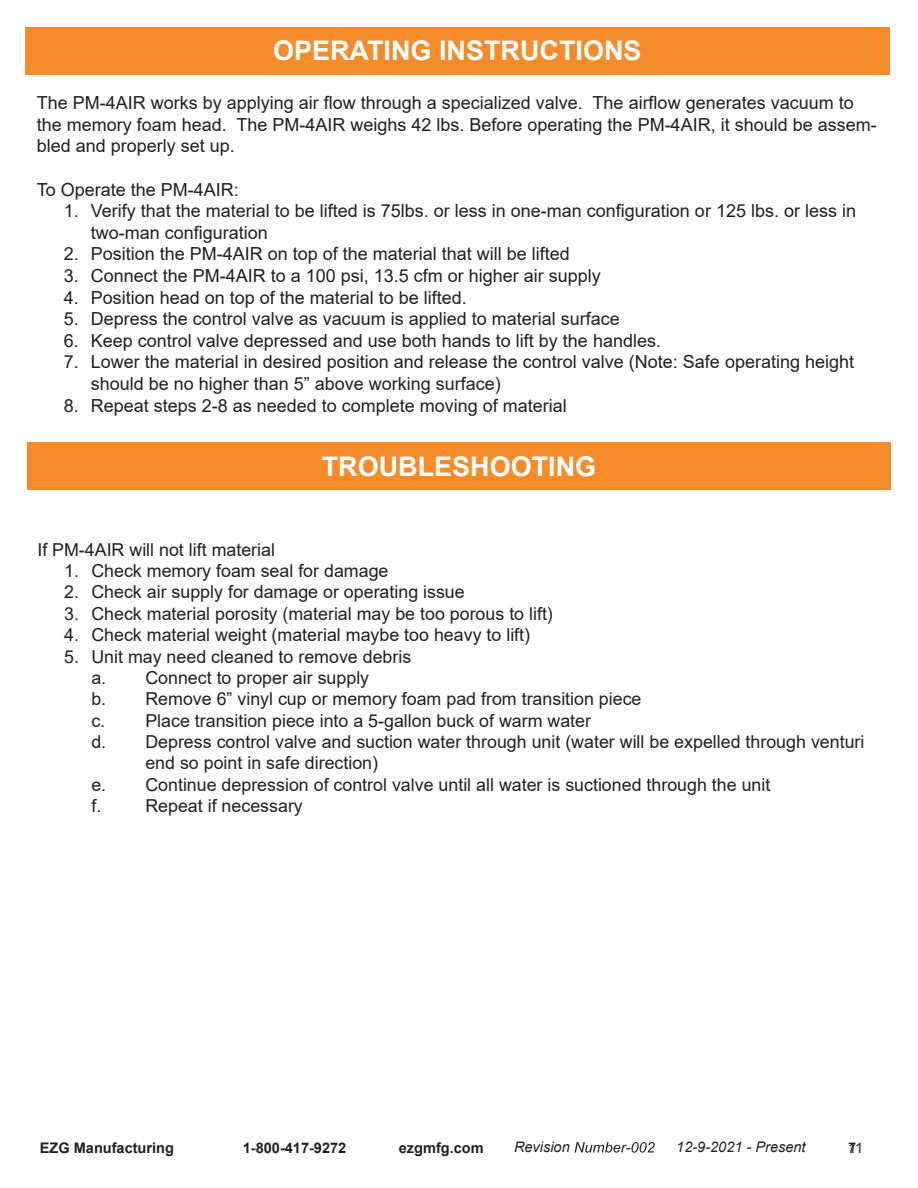
<style>
.page{position:relative;width:918px;height:1188px;background:#fff}
.page>*{position:absolute;margin:0;border:0;box-sizing:border-box;transform-origin:0 0}
.t1{font:700 27px "Arial";color:#fff}
.t2{font:18px/21.6px "Arial";color:#231f20}
.t3{font:17.85px/21.5px "Arial";color:#231f20}
.t4{font:700 14.55px "Arial";color:#231f20}
.t5{font:italic 14.55px "Arial";color:#231f20}
.t6{font:14.55px "Arial";color:#231f20}
</style>
<div class="page">
<svg style="left:575px;top:1142px;width:80px;height:11px"></svg>
<div style="left:25px;top:27px;width:864px;height:47px;background:#f68c29"></div>
<div style="left:27px;top:442px;width:864px;height:47px;background:#f68c29"></div>
<p class="t1" style="left:273px;top:32px;width:370px">OPERATING INSTRUCTIONS</p>
<p class="t2" style="left:37px;top:92px;width:842px">The PM-4AIR works by applying air flow through a specialized valve. The airflow generates vacuum to the memory foam head. The PM-4AIR weighs 42 lbs. Before operating the PM-4AIR, it should be assem&shy;bled and properly set up.</p>
<p class="t2" style="left:37px;top:178px;width:204px">To Operate the PM-4AIR:</p>
<p class="t2" style="left:91px;top:200px;width:767px;text-indent:-27px">1. Verify that the material to be lifted is 75lbs. or less in one-man configuration or 125 lbs. or less in two-man configuration</p>
<p class="t2" style="left:64px;top:243px;width:508px">2. Position the PM-4AIR on top of the material that will be lifted</p>
<p class="t2" style="left:64px;top:265px;width:539px">3. Connect the PM-4AIR to a 100 psi, 13.5 cfm or higher air supply</p>
<p class="t2" style="left:64px;top:286px;width:405px">4. Position head on top of the material to be lifted.</p>
<p class="t2" style="left:64px;top:308px;width:558px">5. Depress the control valve as vacuum is applied to material surface</p>
<p class="t2" style="left:64px;top:330px;width:599px">6. Keep control valve depressed and use both hands to lift by the handles.</p>
<p class="t2" style="left:91px;top:351px;width:765px;text-indent:-27px">7. Lower the material in desired position and release the control valve (Note: Safe operating height should be no higher than 5” above working surface)</p>
<p class="t2" style="left:64px;top:394px;width:505px">8. Repeat steps 2-8 as needed to complete moving of material</p>
<p class="t1" style="left:322px;top:447px;width:276px">TROUBLESHOOTING</p>
<p class="t3" style="left:37px;top:538px;width:239px">If PM-4AIR will not lift material</p>
<p class="t3" style="left:64px;top:560px;width:326px">1. Check memory foam seal for damage</p>
<p class="t3" style="left:64px;top:581px;width:402px">2. Check air supply for damage or operating issue</p>
<p class="t3" style="left:64px;top:603px;width:490px">3. Check material porosity (material may be too porous to lift)</p>
<p class="t3" style="left:64px;top:624px;width:468px">4. Check material weight (material maybe too heavy to lift)</p>
<p class="t3" style="left:64px;top:645px;width:349px">5. Unit may need cleaned to remove debris</p>
<p class="t3" style="left:91px;top:667px;width:279px">a. Connect to proper air supply</p>
<p class="t3" style="left:91px;top:688px;width:552px">b. Remove 6” vinyl cup or memory foam pad from transition piece</p>
<p class="t3" style="left:91px;top:710px;width:501px">c. Place transition piece into a 5-gallon buck of warm water</p>
<p class="t3" style="left:145px;top:731px;width:721px;text-indent:-54px">d. Depress control valve and suction water through unit (water will be expelled through venturi end so point in safe direction)</p>
<p class="t3" style="left:91px;top:774px;width:681px">e. Continue depression of control valve until all water is suctioned through the unit</p>
<p class="t3" style="left:91px;top:795px;width:11px">f.</p>
<p class="t3" style="left:145px;top:795px;width:159px">Repeat if necessary</p>
<p class="t4" style="left:40px;top:1138px;width:136px">EZG Manufacturing</p>
<p class="t4" style="left:243px;top:1138px;width:105px">1-800-417-9272</p>
<p class="t4" style="left:399px;top:1138px;width:86px">ezgmfg.com</p>
<p class="t5" style="left:514px;top:1138px;width:57px">Revision</p>
<p class="t5" style="left:676px;top:1138px;width:131px">12-9-2021 - Present</p>
<p class="t6" style="left:848px;top:1138px;width:17px">1 17</p>
</div>
